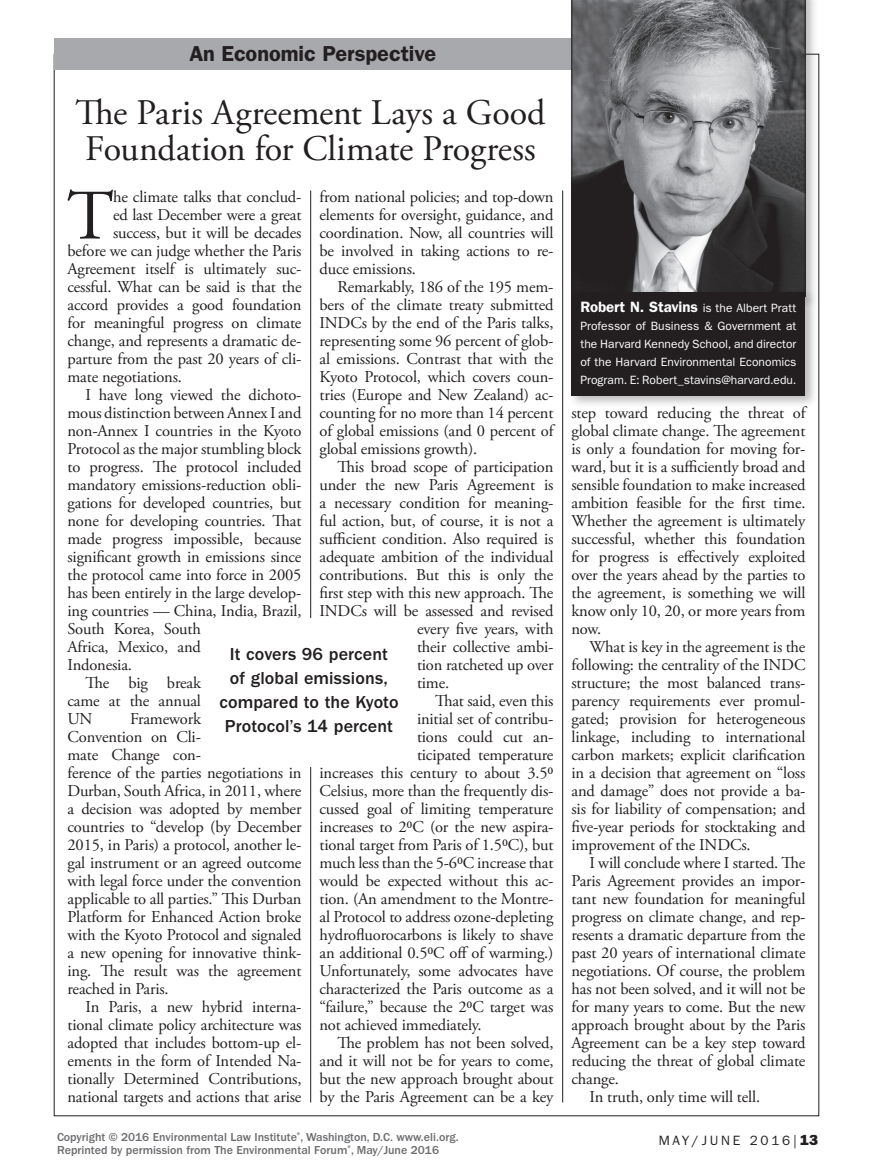
<style>
.page{position:relative;width:873px;height:1170px;background:#fff}
.page>*{position:absolute;margin:0;border:0;box-sizing:border-box;transform-origin:0 0}
.Body_text_3-line_dro{font:70.8px "Adobe Garamond Pro";color:#231f20}
.Column_head{font:36px/36px "Adobe Garamond Pro";letter-spacing:-.005em;color:#231f20}
.Column_rubric{font:600 21.75px "ITC Franklin Gothic Std";color:#231f20}
.Column_pullquote{font:500 18px/24px "ITC Franklin Gothic Std";letter-spacing:.005em;color:#231f20;text-align:center}
.Body_Text{font:16.5px/18px "Adobe Garamond Pro";letter-spacing:-.02em;color:#231f20;text-align:justify}
.Body_text_3-line_dro-2{font:16.5px "Adobe Garamond Pro";letter-spacing:-.05em;color:#231f20}
.t1{font:13.5px "ITC Franklin Gothic Std";letter-spacing:.2em;color:#231f20}
.Front_bio{font:12px/18px "ITC Franklin Gothic Std";letter-spacing:.005em;color:#fff;text-align:justify}
.t2{font:500 12px "ITC Franklin Gothic Std";color:#6c6d70}
.s1{font-weight:600;font-size:15px}
.s2{font-family:"Adobe Garamond Pro"}
.s3{font-family:"ITC Franklin Gothic Std Hvy";font-size:15px}
</style>
<div class="page">
<hr style="left:310px;top:190px;width:1px;height:912px;background:#231f20">
<hr style="left:562px;top:190px;width:1px;height:912px;background:#231f20">
<div style="left:54px;top:38px;width:518px;height:32px;background:#a8a9ad"></div>
<div style="left:568px;top:0;width:250px;height:310px;background:#231f20;opacity:.3"></div>
<svg style="left:572px;top:0;width:234px;height:289px;background:#707072"></svg>
<div style="left:299px;top:619px;width:21px;height:148px;background:#fff"></div>
<div style="left:568px;top:289px;width:250px;height:120px;background:#231f20;opacity:.3"></div>
<div style="left:572px;top:292px;width:234px;height:104px;background:#231f20"></div>
<p class="Column_rubric" style="left:189px;top:41px;width:248px">An Economic Perspective</p>
<p class="Column_head" style="left:75px;top:95px;width:472px">The Paris Agreement Lays a Good<br>Foundation for Climate Progress</p>
<p class="Body_text_3-line_dro" style="left:67px;top:174px;width:48px">T</p>
<p class="Body_text_3-line_dro-2" style="left:113px;top:187px;width:190px">he climate talks that conclud-</p>
<p class="Body_Text" style="left:320px;top:189px;width:236px">from national policies; and top-down elements for oversight, guidance, and coordination. Now, all countries will be involved in taking actions to re&shy;duce emissions.</p>
<p class="Body_Text" style="left:320px;top:279px;width:237px;text-indent:18px">Remarkably, 186 of the 195 mem&shy;bers of the climate treaty submitted INDCs by the end of the Paris talks, representing some 96 percent of glob&shy;al emissions. Contrast that with the Kyoto Protocol, which covers coun&shy;tries (Europe and New Zealand) ac&shy;counting for no more than 14 percent of global emissions (and 0 percent of global emissions growth).</p>
<p class="Body_Text" style="left:338px;top:459px;width:217px">This broad scope of participation</p>
<p class="Body_Text" style="left:320px;top:477px;width:235px">under the new Paris Agreement is</p>
<p class="Body_Text" style="left:320px;top:495px;width:236px">a necessary condition for meaning-</p>
<p class="Body_Text" style="left:320px;top:513px;width:236px">ful action, but, of course, it is not a</p>
<p class="Body_Text" style="left:320px;top:531px;width:235px">sufficient condition. Also required is</p>
<p class="Body_Text" style="left:320px;top:549px;width:236px">adequate ambition of the individual</p>
<p class="Body_Text" style="left:320px;top:567px;width:235px">contributions. But this is only the</p>
<p class="Body_Text" style="left:320px;top:585px;width:235px">first step with this new approach. The</p>
<p class="Body_Text" style="left:320px;top:603px;width:236px">INDCs will be assessed and revised</p>
<p class="Body_Text" style="left:417px;top:621px;width:138px">every five years, with</p>
<p class="Body_Text" style="left:417px;top:639px;width:138px">their collective ambi-</p>
<p class="Body_Text" style="left:417px;top:657px;width:138px">tion ratcheted up over</p>
<p class="Body_Text" style="left:417px;top:675px;width:34px">time.</p>
<p class="Body_Text" style="left:435px;top:693px;width:120px">That said, even this</p>
<p class="Body_Text" style="left:417px;top:711px;width:138px">initial set of contribu-</p>
<p class="Body_Text" style="left:417px;top:729px;width:138px">tions could cut an-</p>
<p class="Body_Text" style="left:417px;top:747px;width:138px">ticipated temperature</p>
<p class="Body_Text" style="left:320px;top:765px;width:236px">increases this century to about 3.50</p>
<p class="Body_Text" style="left:320px;top:783px;width:236px">Celsius, more than the frequently dis-</p>
<p class="Body_Text" style="left:320px;top:801px;width:236px">cussed goal of limiting temperature</p>
<p class="Body_Text" style="left:320px;top:819px;width:236px">increases to 20C (or the new aspira-</p>
<p class="Body_Text" style="left:320px;top:837px;width:235px">tional target from Paris of 1.50C), but</p>
<p class="Body_Text" style="left:320px;top:855px;width:235px">much less than the 5-60C increase that</p>
<p class="Body_Text" style="left:320px;top:873px;width:236px">would be expected without this ac-</p>
<p class="Body_Text" style="left:320px;top:891px;width:236px">tion. (An amendment to the Montre-</p>
<p class="Body_Text" style="left:320px;top:909px;width:236px">al Protocol to address ozone-depleting</p>
<p class="Body_Text" style="left:320px;top:927px;width:235px">hydrofluorocarbons is likely to shave</p>
<p class="Body_Text" style="left:320px;top:945px;width:235px">an additional 0.50C off of warming.)</p>
<p class="Body_Text" style="left:320px;top:963px;width:236px">Unfortunately, some advocates have</p>
<p class="Body_Text" style="left:320px;top:981px;width:236px">characterized the Paris outcome as a</p>
<p class="Body_Text" style="left:320px;top:999px;width:235px">“failure,” because the 20C target was</p>
<p class="Body_Text" style="left:320px;top:1017px;width:164px">not achieved immediately.</p>
<p class="Body_Text" style="left:320px;top:1035px;width:236px;text-indent:18px">The problem has not been solved, and it will not be for years to come, but the new approach brought about by the Paris Agreement can be a key</p>
<p class="Body_text_3-line_dro-2" style="left:113px;top:205px;width:190px">ed last December were a great</p>
<p class="Body_text_3-line_dro-2" style="left:113px;top:223px;width:190px">success, but it will be decades</p>
<p class="Body_text_3-line_dro-2" style="left:68px;top:241px;width:235px">before we can judge whether the Paris</p>
<p class="Body_text_3-line_dro-2" style="left:68px;top:259px;width:236px">Agreement itself is ultimately suc-</p>
<p class="Body_text_3-line_dro-2" style="left:68px;top:277px;width:236px">cessful. What can be said is that the</p>
<p class="Body_text_3-line_dro-2" style="left:68px;top:295px;width:235px">accord provides a good foundation</p>
<p class="Body_text_3-line_dro-2" style="left:68px;top:313px;width:236px">for meaningful progress on climate</p>
<p class="Body_text_3-line_dro-2" style="left:68px;top:331px;width:236px">change, and represents a dramatic de-</p>
<p class="Body_text_3-line_dro-2" style="left:68px;top:349px;width:236px">parture from the past 20 years of cli-</p>
<p class="Body_text_3-line_dro-2" style="left:68px;top:367px;width:116px">mate negotiations.</p>
<p class="Body_Text" style="left:68px;top:387px;width:236px;text-align:left;text-indent:18px">I have long viewed the dichoto&shy;mous distinction between Annex I and non-Annex I countries in the Kyoto<br>Protocol as the major stumbling block to progress. The protocol included mandatory emissions-reduction obli&shy;gations for developed countries, but none for developing countries. That made progress impossible, because significant growth in emissions since the protocol came into force in 2005 has been entirely in the large develop&shy;ing countries — China, India, Brazil,<br>South Korea, South<br>Africa, Mexico, and<br>Indonesia.</p>
<p class="Body_Text" style="left:68px;top:675px;width:135px;text-indent:18px">The big break came at the annual UN</p>
<p class="Column_pullquote" style="left:219px;top:642px;width:181px">It covers 96 percent<br>of global emissions, compared to the Kyoto<br>Protocol’s 14 percent</p>
<p class="Body_Text" style="left:68px;top:711px;width:236px;text-align:left;text-indent:63px">Framework<br>Convention on Cli-<br>mate Change con-<br>ference of the parties negotiations in<br>Durban, South Africa, in 2011, where a decision was adopted by member countries to “develop (by December<br>2015, in Paris) a protocol, another le&shy;gal instrument or an agreed outcome with legal force under the convention applicable to all parties.” This Durban<br>Platform for Enhanced Action broke with the Kyoto Protocol and signaled a new opening for innovative think&shy;ing. The result was the agreement reached in Paris.</p>
<p class="Body_Text" style="left:68px;top:999px;width:236px;text-indent:18px">In Paris, a new hybrid interna&shy;tional climate policy architecture was adopted that includes bottom-up el&shy;ements in the form of Intended Na&shy;tionally Determined Contributions, national targets and actions that arise</p>
<p class="Front_bio" style="left:580px;top:299px;width:217px"><span class="s1">Robert N. Stavins</span> is the Albert Pratt Professor of Business &amp; Government at the Harvard Kennedy School, and director of the Harvard Environmental Economics Program. E: Robert_stavins@harvard.edu.</p>
<p class="Body_Text" style="left:572px;top:405px;width:237px">step toward reducing the threat of global climate change. The agreement is only a foundation for moving for&shy;ward, but it is a sufficiently broad and sensible foundation to make increased ambition feasible for the first time.<br>Whether the agreement is ultimately successful, whether this foundation for progress is effectively exploited over the years ahead by the parties to the agreement, is something we will know only 10, 20, or more years from now.</p>
<p class="Body_Text" style="left:572px;top:639px;width:236px;text-indent:18px">What is key in the agreement is the following: the centrality of the INDC structure; the most balanced trans&shy;parency requirements ever promul&shy;gated; provision for heterogeneous linkage, including to international carbon markets; explicit clarification in a decision that agreement on “loss and damage” does not provide a ba&shy;sis for liability of compensation; and five-year periods for stocktaking and improvement of the INDCs.</p>
<p class="Body_Text" style="left:572px;top:855px;width:236px;text-indent:18px">I will conclude where I started. The Paris Agreement provides an impor&shy;tant new foundation for meaningful progress on climate change, and rep&shy;resents a dramatic departure from the past 20 years of international climate negotiations. Of course, the problem has not been solved, and it will not be for many years to come. But the new approach brought about by the Paris Agreement can be a key step toward reducing the threat of global climate change.</p>
<p class="Body_Text" style="left:590px;top:1089px;width:172px">In truth, only time will tell.</p>
<p class="t2" style="left:57px;top:1130px;width:403px">Copyright © 2016 Environmental Law Institute<sup>®</sup>, Washington, D.C. www.eli.org.</p>
<p class="t1" style="left:659px;top:1133px;width:161px">MAY/JUNE 2016 <span class="s2">|</span> <span class="s3">13</span></p>
<p class="t2" style="left:57px;top:1144px;width:384px">Reprinted by permission from The Environmental Forum<sup>®</sup>, May/June 2016</p>
</div>
